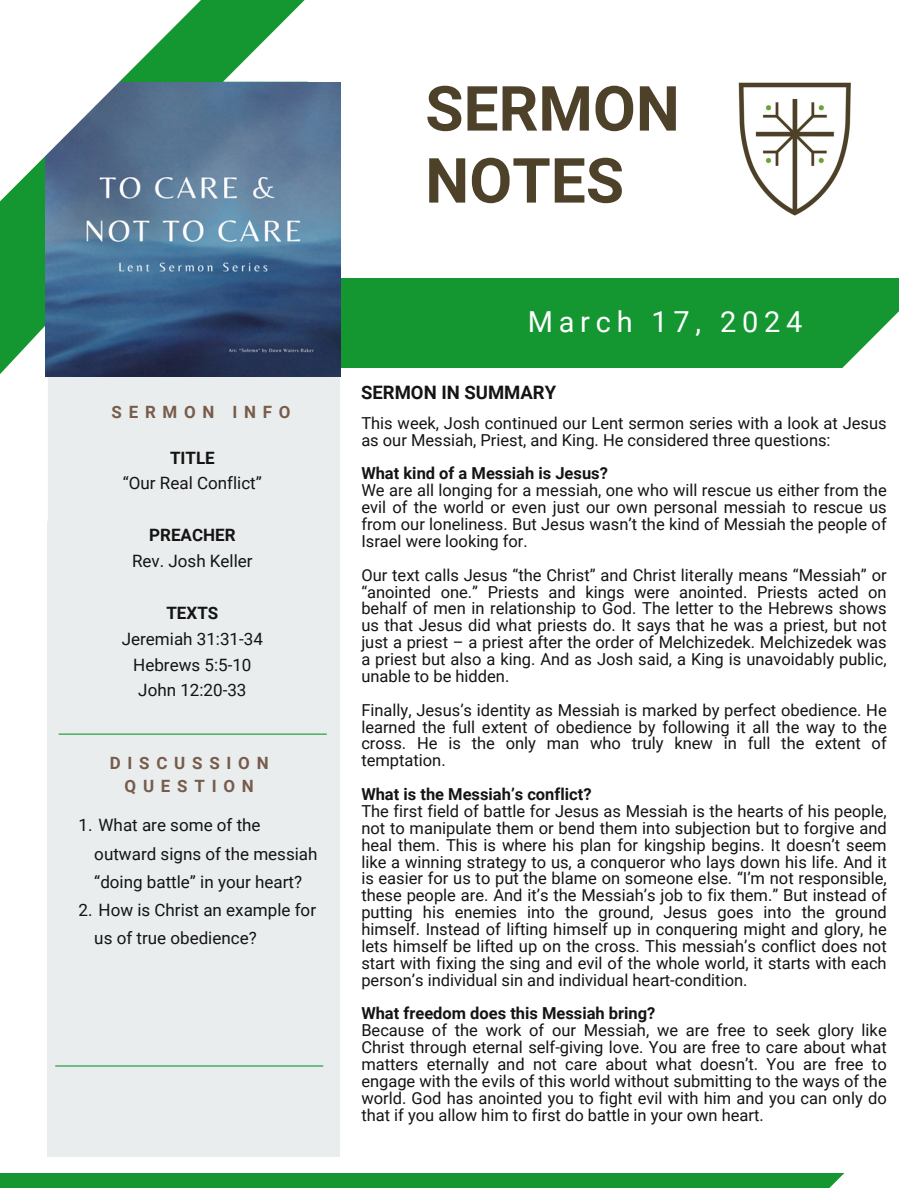
<style>
.page{position:relative;width:918px;height:1188px;background:#fff}
.page>*{position:absolute;margin:0;border:0;box-sizing:border-box;transform-origin:0 0}
.t1{font:700 62.25px/72px "Roboto";color:#4d4129}
.t2{font:28.95px "Roboto";letter-spacing:.2em;color:#fff}
.t3{font:700 18.45px "Roboto";color:#141414}
.t4{font:16.95px/28.2px "Roboto";color:#141414}
.t5{font:700 16.95px/23.7px "Roboto";letter-spacing:.4em;color:#775c4c;text-align:center}
.t6{font:700 16.95px "Roboto";color:#141414}
.t7{font:16.5px/16.8px "Roboto";color:#141414;text-align:justify}
.t8{font:700 16.5px "Roboto";color:#141414}
</style>
<div class="page">
<div style="left:0;top:0;width:307px;height:508px;background:#149631"></div>
<div style="left:48px;top:92px;width:292px;height:1065px;background:#eaeded"></div>
<div style="left:0;top:323px;width:48px;height:198px;background:#fff"></div>
<svg style="left:223px;top:0;width:85px;height:82px"></svg>
<div style="left:265px;top:278px;width:634px;height:89px;background:#149631"></div>
<img style="left:46px;top:82px;width:294px;height:295px">
<div style="left:0;top:1173px;width:914px;height:15px;background:#149631"></div>
<svg style="left:829px;top:1173px;width:85px;height:15px"></svg>
<svg style="left:805px;top:311px;width:94px;height:57px"></svg>
<hr style="left:59px;top:734px;width:268px;height:1px;background:#149631">
<svg style="left:0;top:0;width:201px;height:201px;background:#a5bdbe"></svg>
<img style="left:738px;top:82px;width:113px;height:134px">
<hr style="left:55px;top:1065px;width:268px;height:2px;background:#149631">
<p class="t5" style="left:112px;top:400px;width:180px">SERMON INFO</p>
<p class="t6" style="left:170px;top:448px;width:46px">TITLE</p>
<p class="t4" style="left:123px;top:469px;width:141px">“Our Real Conflict”</p>
<p class="t6" style="left:149px;top:525px;width:88px">PREACHER</p>
<p class="t4" style="left:132px;top:547px;width:122px">Rev. Josh Keller</p>
<p class="t6" style="left:166px;top:603px;width:53px">TEXTS</p>
<p class="t4" style="left:122px;top:626px;width:143px;line-height:25.8px;text-align:center">Jeremiah 31:31-34<br>Hebrews 5:5-10<br>John 12:20-33</p>
<h3 class="t5" style="left:110px;top:751px;width:160px">DISCUSSION<br>QUESTION</h3>
<p class="t4" style="left:94px;top:812px;width:225px;text-indent:-16px">1. What are some of the outward signs of the messiah “doing battle” in your heart?</p>
<p class="t4" style="left:94px;top:896px;width:223px;text-indent:-16px">2. How is Christ an example for us of true obedience?</p>
<h3 class="t1" style="left:425px;top:73px;width:256px">SERMON<br>NOTES</h3>
<h1 class="t2" style="left:528px;top:305px;width:276px">March 17, 2024</h1>
<p class="t3" style="left:361px;top:382px;width:197px">SERMON IN SUMMARY</p>
<p class="t7" style="left:361px;top:415px;width:527px">This week, Josh continued our Lent sermon series with a look at Jesus as our Messiah, Priest, and King. He considered three questions:</p>
<h2 class="t8" style="left:361px;top:464px;width:248px">What kind of a Messiah is Jesus?</h2>
<h3 class="t7" style="left:361px;top:482px;width:527px">We are all longing for a messiah, one who will rescue us either from the evil of the world or even just our own personal messiah to rescue us from our loneliness. But Jesus wasn’t the kind of Messiah the people of Israel were looking for.</h3>
<p class="t7" style="left:361px;top:567px;width:527px">Our text calls Jesus “the Christ” and Christ literally means “Messiah” or “anointed one.” Priests and kings were anointed. Priests acted on behalf of men in relationship to God. The letter to the Hebrews shows us that Jesus did what priests do. It says that he was a priest, but not just a priest – a priest after the order of Melchizedek. Melchizedek was a priest but also a king. And as Josh said, a King is unavoidably public, unable to be hidden.</p>
<p class="t7" style="left:361px;top:702px;width:527px">Finally, Jesus’s identity as Messiah is marked by perfect obedience. He learned the full extent of obedience by following it all the way to the cross. He is the only man who truly knew in full the extent of temptation.</p>
<p class="t8" style="left:361px;top:785px;width:232px">What is the Messiah’s conflict?</p>
<p class="t7" style="left:361px;top:803px;width:527px">The first field of battle for Jesus as Messiah is the hearts of his people, not to manipulate them or bend them into subjection but to forgive and heal them. This is where his plan for kingship begins. It doesn’t seem like a winning strategy to us, a conqueror who lays down his life. And it is easier for us to put the blame on someone else. “I’m not responsible, these people are. And it’s the Messiah’s job to fix them.” But instead of putting his enemies into the ground, Jesus goes into the ground himself. Instead of lifting himself up in conquering might and glory, he lets himself be lifted up on the cross. This messiah’s conflict does not start with fixing the sing and evil of the whole world, it starts with each person’s individual sin and individual heart-condition.</p>
<p class="t8" style="left:361px;top:1004px;width:296px">What freedom does this Messiah bring?</p>
<p class="t7" style="left:361px;top:1022px;width:527px">Because of the work of our Messiah, we are free to seek glory like Christ through eternal self-giving love. You are free to care about what matters eternally and not care about what doesn’t. You are free to engage with the evils of this world without submitting to the ways of the world. God has anointed you to fight evil with him and you can only do that if you allow him to first do battle in your own heart.</p>
</div>
